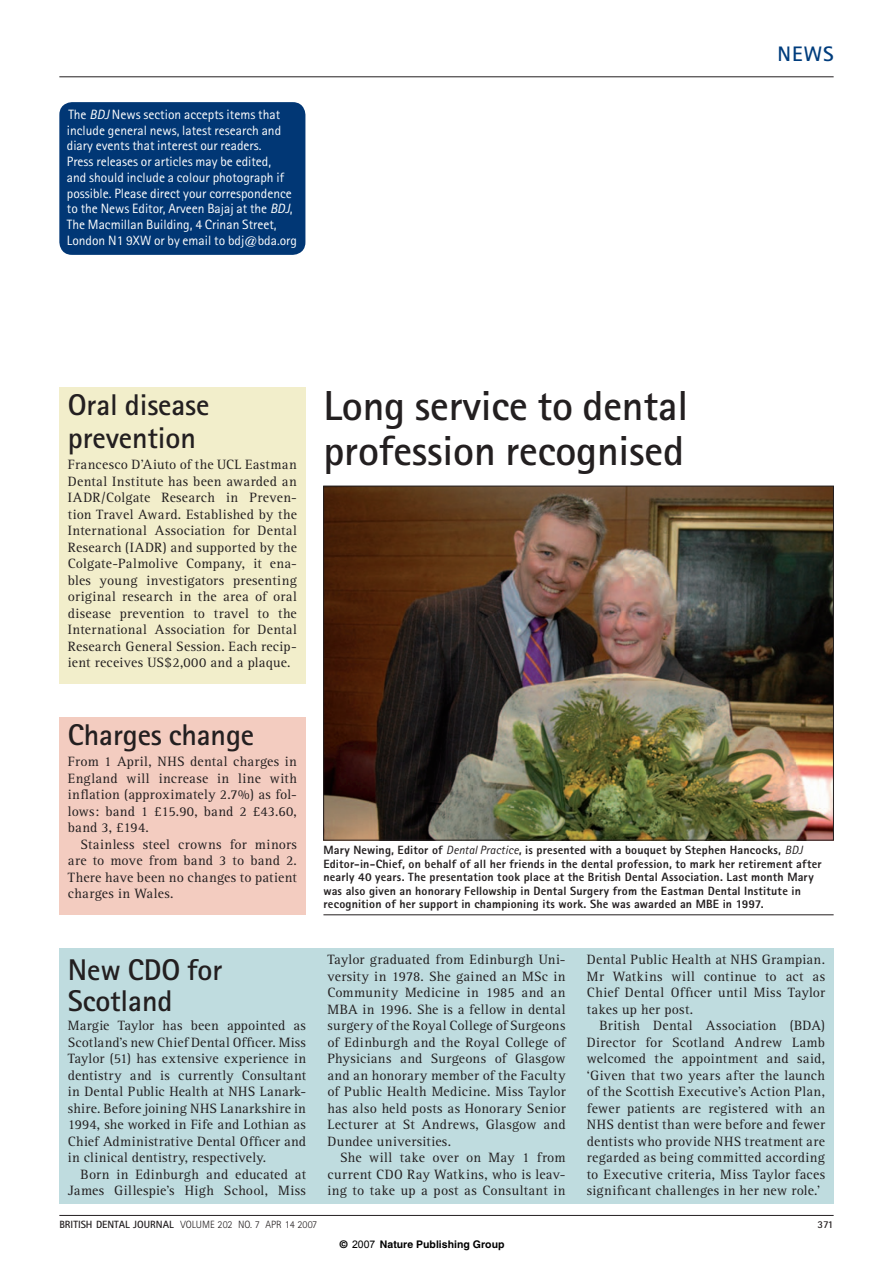
<style>
.page{position:relative;width:893px;height:1263px;background:#fff}
.page>*{position:absolute;margin:0;border:0;box-sizing:border-box;transform-origin:0 0}
.t1{font:700 42px/45px "Rotis Sans Serif";letter-spacing:-.005em;color:#231f20}
.t2{font:700 30px/30.8px "Rotis Sans Serif";letter-spacing:-.005em;color:#231f20}
.t3{font:700 21px "Rotis Sans Serif";color:#013d7d}
.t4{font:13.95px/16.5px "Rotis Serif";letter-spacing:.02em;color:#231f20;text-align:justify}
.t5{font:13.5px/15.8px "Rotis Sans Serif";color:#fff}
.t6{font:800 12px/13.5px "Rotis Sans Serif";letter-spacing:.015em;color:#231f20}
.t7{font:300 10.5px "Rotis Sans Serif";color:#231f20}
.t8{font:700 10.5px "Helvetica";color:#000}
.t9{font:700 10.5px "Rotis Sans Serif";color:#231f20}
.s1{font-style:italic}
.s2{font-weight:400;font-style:italic}
.s3{font-weight:700}
.s4{font-family:"Arial";font-weight:400}
</style>
<div class="page">
<div style="left:59px;top:948px;width:774px;height:255px;background:#bfdcdf"></div>
<hr style="left:59px;top:77px;width:774px;height:1px;background:#231f20">
<hr style="left:59px;top:1215px;width:774px;height:1px;background:#231f20">
<div style="left:59px;top:102px;width:246px;height:153px;background:#013775;border-radius:13px"></div>
<hr style="left:323px;top:915px;width:510px;height:1px;background:#231f20">
<img style="left:325px;top:488px;width:506px;height:350px">
<div style="left:59px;top:453px;width:246px;height:231px;background:#f2eecb"></div>
<div style="left:59px;top:387px;width:246px;height:66px;background:#f2eecb"></div>
<div style="left:59px;top:750px;width:246px;height:165px;background:#f3ccc0"></div>
<div style="left:59px;top:717px;width:246px;height:33px;background:#f3ccc0"></div>
<p class="t5" style="left:67px;top:108px;width:232px">The <span class="s1">BDJ</span> News section accepts items that include general news, latest research and diary events that interest our readers.<br>Press releases or articles may be edited,<br>and should include a colour photograph if possible. Please direct your correspondence to the News Editor, Arveen Bajaj at the <span class="s1">BDJ</span>, The Macmillan Building, 4 Crinan Street, London N1 9XW or by email to bdj@bda.org</p>
<h3 class="t3" style="left:777px;top:47px;width:58px">NEWS</h3>
<h2 class="t2" style="left:68px;top:391px;width:143px;line-height:33px">Oral disease prevention</h2>
<p class="t4" style="left:68px;top:458px;width:230px">Francesco D’Aiuto of the UCL Eastman Dental Institute has been awarded an IADR/Colgate Research in Preven&shy;tion Travel Award. Established by the International Association for Dental Research (IADR) and supported by the Colgate-Palmolive Company, it ena&shy;bles young investigators presenting original research in the area of oral disease prevention to travel to the International Association for Dental Research General Session. Each recip&shy;ient receives US$2,000 and a plaque.</p>
<h1 class="t1" style="left:323px;top:388px;width:366px">Long service to dental profession recognised</h1>
<h2 class="t2" style="left:68px;top:722px;width:188px">Charges change</h2>
<p class="t4" style="left:68px;top:755px;width:230px">From 1 April, NHS dental charges in England will increase in line with inflation (approximately 2.7%) as fol&shy;lows: band 1 £15.90, band 2 £43.60, band 3, £194.</p>
<p class="t4" style="left:68px;top:837px;width:230px;text-indent:13px">Stainless steel crowns for minors are to move from band 3 to band 2.<br>There have been no changes to patient charges in Wales.</p>
<h2 class="t2" style="left:68px;top:958px;width:156px">New CDO for<br>Scotland</h2>
<p class="t4" style="left:68px;top:1019px;width:240px">Margie Taylor has been appointed as Scotland’s new Chief Dental Officer. Miss Taylor (51) has extensive experience in dentistry and is currently Consultant in Dental Public Health at NHS Lanark&shy;shire. Before joining NHS Lanarkshire in 1994, she worked in Fife and Lothian as Chief Administrative Dental Officer and in clinical dentistry, respectively.</p>
<p class="t4" style="left:68px;top:1167px;width:240px;text-align:right">Born in Edinburgh and educated at<br>James Gillespie’s High School, Miss</p>
<p class="t6" style="left:323px;top:845px;width:499px">Mary Newing, Editor of <span class="s2">Dental Practice</span>, is presented with a bouquet by Stephen Hancocks, <span class="s2">BDJ </span>Editor-in-Chief, on behalf of all her friends in the dental profession, to mark her retirement after nearly 40 years. The presentation took place at the British Dental Association. Last month Mary was also given an honorary Fellowship in Dental Surgery from the Eastman Dental Institute in recognition of her support in championing its work. She was awarded an MBE in 1997.</p>
<p class="t4" style="left:327px;top:953px;width:240px">Taylor graduated from Edinburgh Uni&shy;versity in 1978. She gained an MSc in Community Medicine in 1985 and an MBA in 1996. She is a fellow in dental surgery of the Royal College of Surgeons of Edinburgh and the Royal College of Physicians and Surgeons of Glasgow and an honorary member of the Faculty of Public Health Medicine. Miss Taylor has also held posts as Honorary Senior Lecturer at St Andrews, Glasgow and Dundee universities.</p>
<p class="t4" style="left:327px;top:1151px;width:240px;text-indent:13px">She will take over on May 1 from current CDO Ray Watkins, who is leav&shy;ing to take up a post as Consultant in</p>
<p class="t4" style="left:587px;top:953px;width:240px">Dental Public Health at NHS Grampian.<br>Mr Watkins will continue to act as Chief Dental Officer until Miss Taylor takes up her post.</p>
<p class="t4" style="left:587px;top:1019px;width:240px;text-indent:13px">British Dental Association (BDA)<br>Director for Scotland Andrew Lamb welcomed the appointment and said, ‘Given that two years after the launch of the Scottish Executive’s Action Plan, fewer patients are registered with an NHS dentist than were before and fewer dentists who provide NHS treatment are regarded as being committed according to Executive criteria, Miss Taylor faces significant challenges in her new role.’</p>
<p class="t7" style="left:59px;top:1221px;width:259px"><span class="s3">BRITISH DENTAL JOURNAL</span> VOLUME 202 NO. 7 APR 14 2007</p>
<p class="t9" style="left:817px;top:1221px;width:18px">371</p>
<p class="t8" style="left:340px;top:1238px;width:166px">© <span class="s4">2007</span> Nature Publishing Group</p>
</div>
